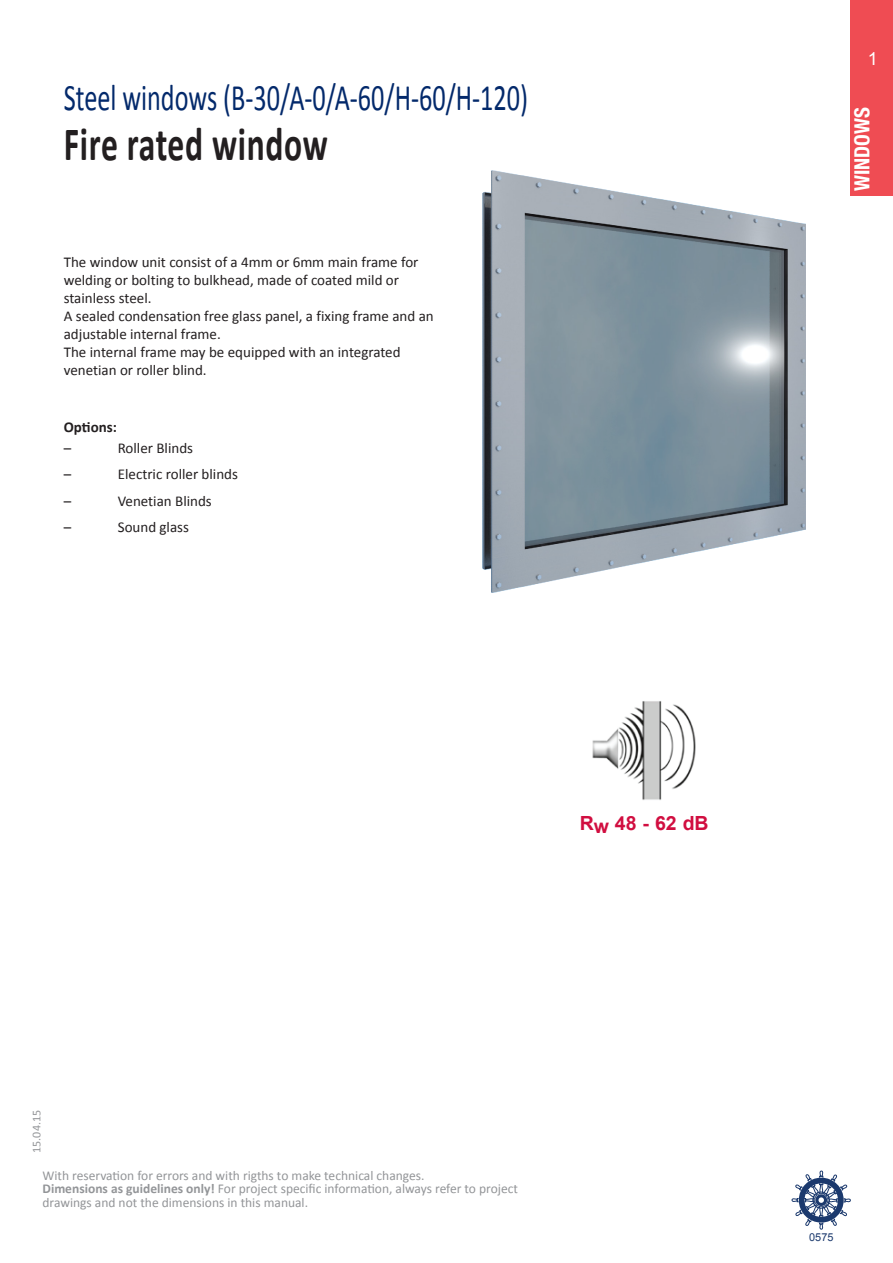
<style>
.page{position:relative;width:893px;height:1263px;background:#fff}
.page>*{position:absolute;margin:0;border:0;box-sizing:border-box;transform-origin:0 0}
.Heading1{font:700 48px "Calibri";letter-spacing:.02em;color:#231f20;scale:.7 1}
.Tittel{font:37.5px "Calibri";color:#03296b;scale:.7 1}
.t1{font:700 condensed 21px "Helvetica Neue LT Std";color:#fff}
.t2{font:700 19.65px "Arial";color:#cf1e3a}
.t3{font:700 19.5px "Arial";color:#d10e40}
.t4{font:18px "Arial";color:#fff}
.Brødtekst{font:15px/18px "Calibri";color:#231f20}
.Heading_2{font:700 15px "Calibri";color:#231f20}
.t5{font:13.5px/13.5px "Calibri";color:#939598}
.t6{font:12px "Calibri";color:#939598}
.t7{font:10.95px "Arial";color:#1b396d}
.s1{font-weight:700}
</style>
<div class="page">
<img style="left:483px;top:170px;width:322px;height:422px">
<img style="left:592px;top:701px;width:103px;height:99px">
<div style="left:850px;top:0;width:43px;height:195px;background:#ef4c53"></div>
<svg style="left:792px;top:1171px;width:58px;height:58px"></svg>
<p class="Tittel" style="left:64px;top:74px;width:665px">Steel windows (B-30/A-0/A-60/H-60/H-120)</p>
<p class="Heading1" style="left:64px;top:113px;width:379px">Fire rated window</p>
<p class="Brødtekst" style="left:64px;top:253px;width:371px">The window unit consist of a 4mm or 6mm main frame for welding or bolting to bulkhead, made of coated mild or stainless steel.<br>A sealed condensation free glass panel, a fixing frame and an adjustable internal frame.<br>The internal frame may be equipped with an integrated venetian or roller blind.</p>
<p class="Heading_2" style="left:64px;top:418px;width:55px">Options:</p>
<p class="Brødtekst" style="left:64px;top:439px;width:9px">–</p>
<p class="Brødtekst" style="left:118px;top:439px;width:77px">Roller Blinds</p>
<p class="Brødtekst" style="left:64px;top:465px;width:9px">–</p>
<p class="Brødtekst" style="left:118px;top:465px;width:122px">Electric roller blinds</p>
<p class="Brødtekst" style="left:64px;top:492px;width:9px">–</p>
<p class="Brødtekst" style="left:118px;top:492px;width:96px">Venetian Blinds</p>
<p class="Brødtekst" style="left:64px;top:518px;width:9px">–</p>
<p class="Brødtekst" style="left:118px;top:518px;width:73px">Sound glass</p>
<p class="t2" style="left:619px;top:806px;width:50px">41dB</p>
<p class="t3" style="left:580px;top:810px;width:130px">Rw 48 - 62 dB</p>
<p class="t4" style="left:868px;top:47px;width:12px">1</p>
<h3 class="t1" style="left:849px;top:191px;width:86px;rotate:-90deg">WINDOWS</h3>
<p class="t6" style="left:29px;top:1153px;width:44px;rotate:-90deg">15.04.15</p>
<p class="t5" style="left:43px;top:1168px;width:477px">With reservation for errors and with rigths to make technical changes.<br><span class="s1">Dimensions as guidelines only!</span> For project specific information, always refer to project drawings and not the dimensions in this manual.</p>
<p class="t7" style="left:809px;top:1230px;width:26px">0575</p>
</div>
